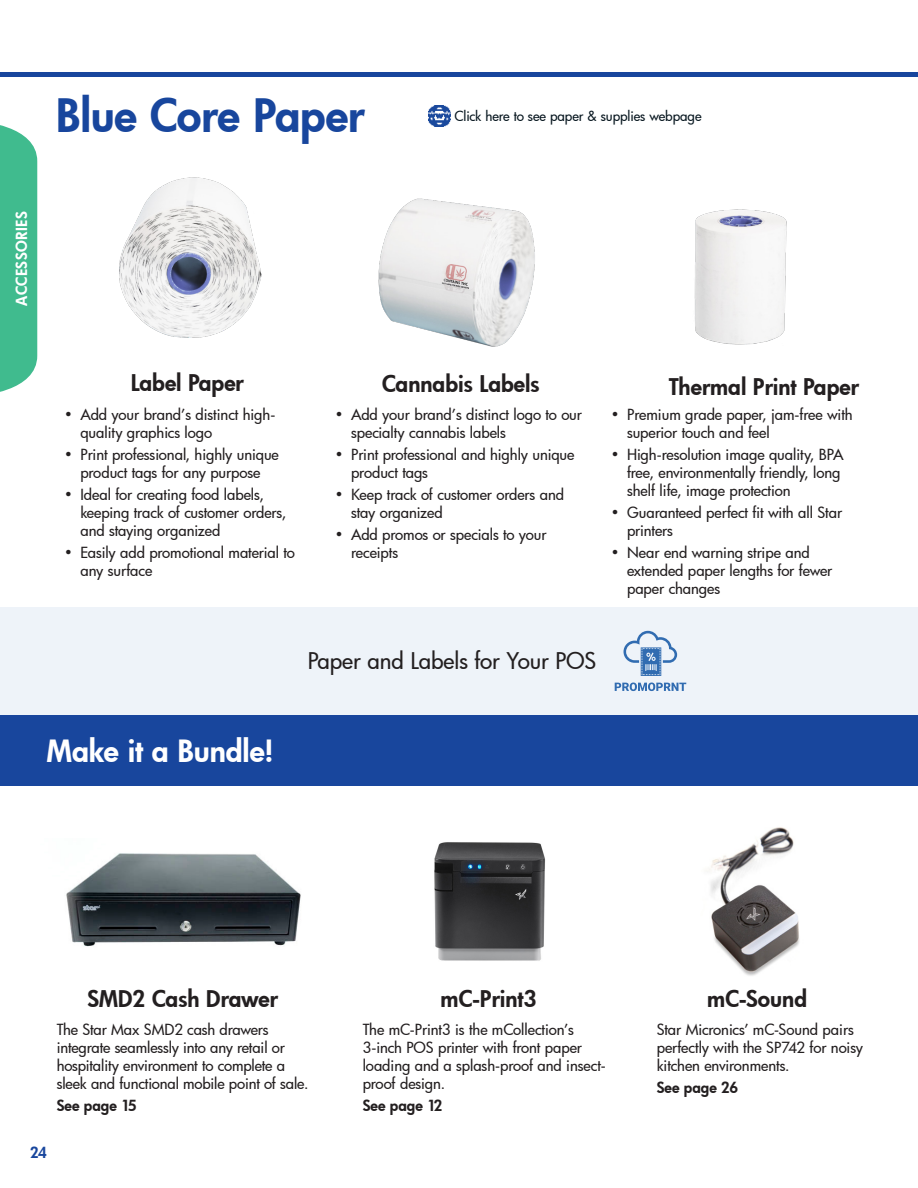
<style>
.page{position:relative;width:918px;height:1188px;background:#fff}
.page>*{position:absolute;margin:0;border:0;box-sizing:border-box;transform-origin:0 0}
.t1{font:45px "Futura Hv";letter-spacing:-.005em;color:#18469d}
.t2{font:30px "Futura Hv";letter-spacing:-.005em;color:#fff}
.t3{font:22.5px "Futura Hv";color:#231f20}
.t4{font:22.5px "Futura Md";letter-spacing:-.01em;color:#231f20}
.t5{font:15px/18px "Futura Md";letter-spacing:-.005em;color:#231f20}
.t6{font:15px "Futura Hv";color:#231f20}
.t7{font:15px "Futura Hv";letter-spacing:.025em;color:#fff}
.t8{font:15px "Futura Hv";color:#18469d}
.t9{font:13.5px "Futura Md";letter-spacing:-.005em;color:#081720}
</style>
<div class="page">
<div style="left:0;top:72px;width:918px;height:5px;background:#18469d"></div>
<div style="left:0;top:607px;width:911px;height:108px;background:#eef3f9"></div>
<div style="left:0;top:715px;width:911px;height:70px;background:#18469d"></div>
<svg style="left:0;top:125px;width:37px;height:267px;background:#4dbf96"></svg>
<div style="left:911px;top:607px;width:7px;height:108px;background:#eef3f9"></div>
<div style="left:911px;top:715px;width:7px;height:70px;background:#18469d"></div>
<img style="left:429px;top:106px;width:21px;height:21px">
<img style="left:378px;top:198px;width:157px;height:149px">
<img style="left:119px;top:177px;width:143px;height:161px">
<img style="left:694px;top:209px;width:93px;height:136px">
<img style="left:709px;top:827px;width:90px;height:149px">
<img style="left:66px;top:853px;width:235px;height:94px">
<img style="left:434px;top:842px;width:111px;height:119px">
<svg style="left:624px;top:631px;width:53px;height:45px"></svg>
<svg style="left:615px;top:683px;width:71px;height:8px"></svg>
<p class="t1" style="left:56px;top:85px;width:310px">Blue Core Paper</p>
<p class="t9" style="left:455px;top:107px;width:249px">Click here to see paper &amp; supplies webpage</p>
<p class="t7" style="left:11px;top:306px;width:96px;rotate:-90deg">ACCESSORIES</p>
<p class="t3" style="left:131px;top:368px;width:115px">Label Paper</p>
<p class="t3" style="left:382px;top:369px;width:159px">Cannabis Labels</p>
<p class="t3" style="left:669px;top:371px;width:192px">Thermal Print Paper</p>
<p class="t5" style="left:80px;top:406px;width:196px;text-indent:-16px">• Add your brand’s distinct high&shy;quality graphics logo</p>
<p class="t5" style="left:64px;top:445px;width:216px;text-align:center">• Print professional, highly unique product tags for any purpose</p>
<p class="t5" style="left:80px;top:485px;width:208px;text-indent:-16px">• Ideal for creating food labels, keeping track of customer orders, and staying organized</p>
<p class="t5" style="left:80px;top:543px;width:216px;text-indent:-16px">• Easily add promotional material to any surface</p>
<p class="t5" style="left:351px;top:406px;width:233px;text-indent:-16px">• Add your brand’s distinct logo to our specialty cannabis labels</p>
<p class="t5" style="left:351px;top:445px;width:225px;text-indent:-16px">• Print professional and highly unique product tags</p>
<p class="t5" style="left:351px;top:485px;width:215px;text-indent:-16px">• Keep track of customer orders and stay organized</p>
<p class="t5" style="left:351px;top:525px;width:197px;text-indent:-16px">• Add promos or specials to your receipts</p>
<p class="t5" style="left:627px;top:406px;width:227px;text-indent:-16px">• Premium grade paper, jam-free with superior touch and feel</p>
<p class="t5" style="left:627px;top:445px;width:218px;text-indent:-16px">• High-resolution image quality, BPA free, environmentally friendly, long shelf life, image protection</p>
<p class="t5" style="left:627px;top:503px;width:217px;text-indent:-16px">• Guaranteed perfect fit with all Star printers</p>
<p class="t5" style="left:627px;top:543px;width:207px;text-indent:-16px">• Near end warning stripe and extended paper lengths for fewer paper changes</p>
<p class="t4" style="left:308px;top:646px;width:290px">Paper and Labels for Your POS</p>
<p class="t2" style="left:47px;top:730px;width:229px">Make it a Bundle!</p>
<p class="t3" style="left:87px;top:984px;width:192px">SMD2 Cash Drawer</p>
<p class="t3" style="left:707px;top:984px;width:101px">mC-Sound</p>
<p class="t5" style="left:657px;top:1020px;width:208px">Star Micronics’ mC-Sound pairs perfectly with the SP742 for noisy kitchen environments.</p>
<p class="t6" style="left:657px;top:1077px;width:83px">See page 26</p>
<p class="t3" style="left:441px;top:984px;width:98px">mC-Print3</p>
<p class="t5" style="left:57px;top:1020px;width:253px">The Star Max SMD2 cash drawers integrate seamlessly into any retail or hospitality environment to complete a sleek and functional mobile point of sale.</p>
<p class="t6" style="left:57px;top:1095px;width:82px">See page 15</p>
<p class="t5" style="left:363px;top:1020px;width:245px">The mC-Print3 is the mCollection’s<br>3-inch POS printer with front paper loading and a splash-proof and insect&shy;proof design.</p>
<p class="t6" style="left:363px;top:1095px;width:81px">See page 12</p>
<p class="t8" style="left:30px;top:1142px;width:18px">24</p>
</div>
